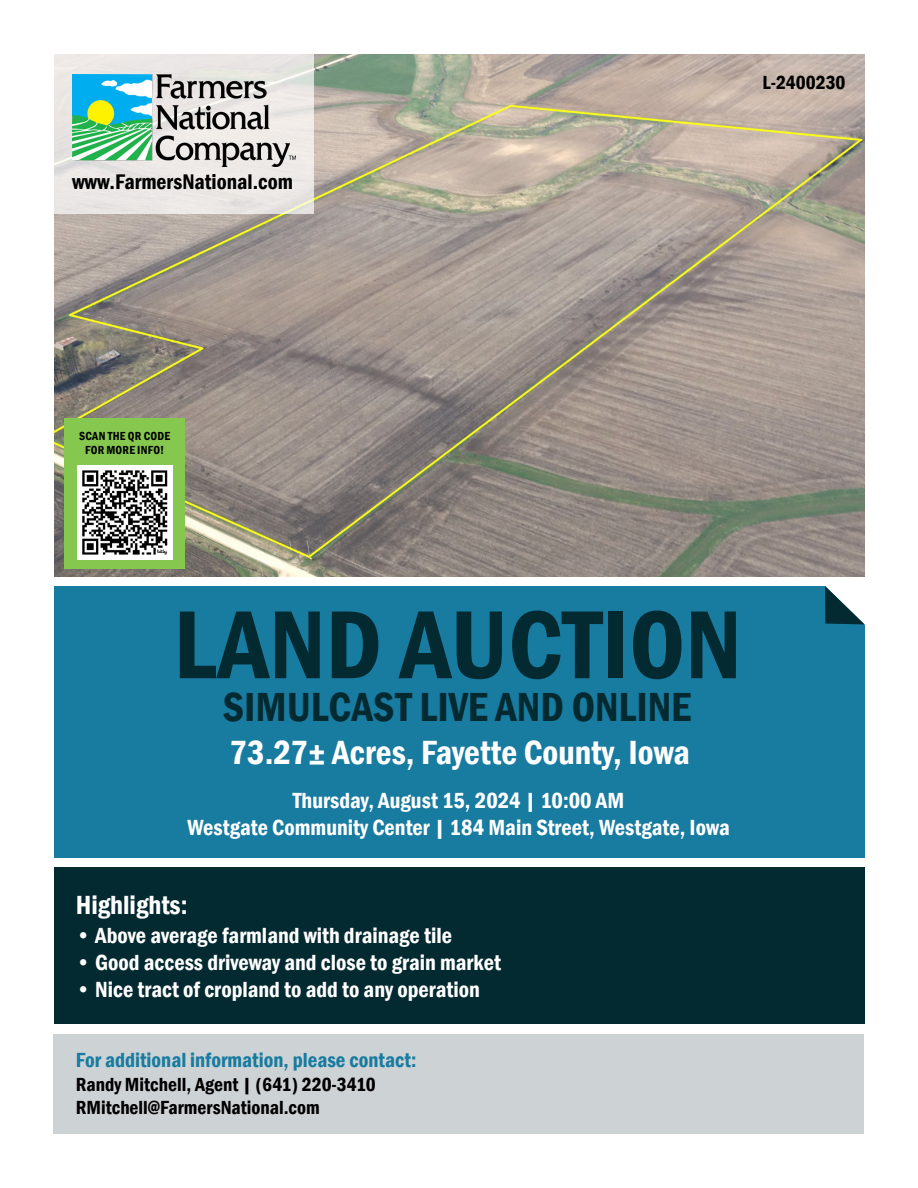
<style>
.page{position:relative;width:918px;height:1188px;background:#fff}
.page>*{position:absolute;margin:0;border:0;box-sizing:border-box;transform-origin:0 0}
.t1{font:600 condensed 100.05px "Franklin Gothic";color:#042a31}
.t2{font:600 condensed 41.7px "Franklin Gothic";color:#042a31}
.t3{font:600 condensed 34.5px "Franklin Gothic";color:#fff}
.t4{font:600 condensed 27px "Franklin Gothic";color:#fff}
.t5{font:600 condensed 22.5px/27px "Franklin Gothic";color:#fff;text-align:center}
.t6{font:600 condensed 21.75px "Franklin Gothic";color:#000}
.t7{font:600 condensed 21px "Franklin Gothic";color:#187ba0}
.t8{font:600 condensed 19.5px/23.4px "Franklin Gothic";color:#000}
.t9{font:600 condensed 12px/14.4px "Franklin Gothic";letter-spacing:.02em;color:#000;text-align:center}
</style>
<div class="page">
<div style="left:55px;top:867px;width:810px;height:157px;background:#042a31"></div>
<div style="left:55px;top:586px;width:810px;height:272px;background:#187ba0"></div>
<svg style="left:825px;top:586px;width:40px;height:39px;background:#80959a"></svg>
<img style="left:55px;top:54px;width:810px;height:523px">
<div style="left:65px;top:418px;width:120px;height:151px;background:#86c750"></div>
<img style="left:77px;top:465px;width:95px;height:94px">
<div style="left:54px;top:1034px;width:810px;height:100px;background:#cdd2d4"></div>
<div style="left:54px;top:54px;width:259px;height:160px;background:#ebe7e5"></div>
<img style="left:72px;top:75px;width:224px;height:92px">
<p class="t6" style="left:72px;top:168px;width:223px">www.FarmersNational.com</p>
<p class="t8" style="left:762px;top:70px;width:85px">L-2400230</p>
<p class="t9" style="left:79px;top:428px;width:93px">SCAN THE QR CODE<br>FOR MORE INFO!</p>
<h1 class="t1" style="left:174px;top:578px;width:570px">LAND AUCTION</h1>
<h2 class="t2" style="left:223px;top:679px;width:470px">SIMULCAST LIVE AND ONLINE</h2>
<h3 class="t3" style="left:230px;top:729px;width:462px">73.27± Acres, Fayette County, Iowa</h3>
<p class="t5" style="left:187px;top:786px;width:544px">Thursday, August 15, 2024 | 10:00 AM<br>Westgate Community Center | 184 Main Street, Westgate, Iowa</p>
<p class="t4" style="left:76px;top:887px;width:113px">Highlights:</p>
<p class="t5" style="left:76px;top:921px;width:378px">• Above average farmland with drainage tile</p>
<p class="t5" style="left:76px;top:948px;width:427px">• Good access driveway and close to grain market</p>
<p class="t5" style="left:76px;top:975px;width:406px">• Nice tract of cropland to add to any operation</p>
<p class="t7" style="left:76px;top:1046px;width:342px">For additional information, please contact:</p>
<p class="t8" style="left:76px;top:1072px;width:301px">Randy Mitchell, Agent | (641) 220-3410<br>RMitchell@FarmersNational.com</p>
</div>
